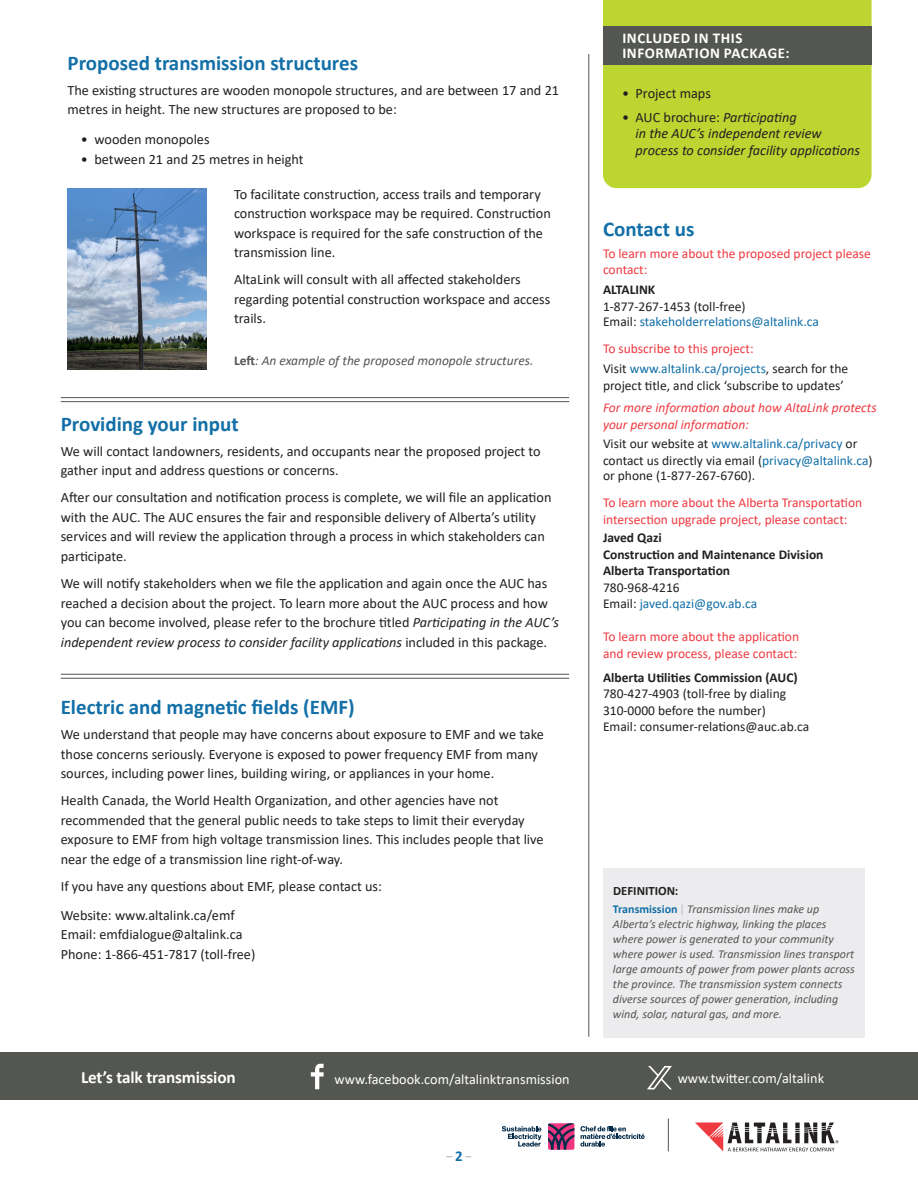
<style>
.page{position:relative;width:918px;height:1188px;background:#fff}
.page>*{position:absolute;margin:0;border:0;box-sizing:border-box;transform-origin:0 0}
.Headline_1{font:700 21px "Calibri";color:#126fa7}
.Headline_1_with_space_above{font:700 21px "Calibri";color:#126fa7}
.t1{font:700 17.25px "Calibri";letter-spacing:-.01em;color:#fff}
.subhead_2{font:700 15px/15px "Calibri";letter-spacing:.04em;color:#fff}
.body{font:14.25px/19.5px "Calibri";color:#231f20}
.CONTACT_body{font:italic 14.25px/16.5px "Calibri";color:#231f20}
.body-2{font:14.25px "Calibri";color:#fff}
.bullets__no_space_after{font:14.25px "Calibri";color:#231f20}
.CONTACT_body-2{font:14.25px "Calibri";color:#231f20}
.CONTACT_body-3{font:13.5px/16.5px "Calibri";color:#231f20}
.CONTACT_subhead_1{font:13.5px/16.5px "Calibri";color:#ee3a41}
.CONTACT_body-4{font:700 13.5px/16.5px "Calibri";color:#231f20}
.CONTACT_body-5{font:italic 13.5px/16.5px "Calibri";color:#ee3a41}
.CONTACT_body-6{font:13.5px "Calibri";color:#126fa7}
.CONTACT_body-7{font:13.5px/16.5px "Calibri";color:#ee3a41}
.cutline{font:italic 13.5px "Calibri";color:#535651}
.DEFINATION_heading{font:700 12.75px "Calibri";color:#231f20}
.DEFINITION_text{font:italic 12px/15px "Calibri";color:#535651}
.t2{font:12px "Calibri";color:#a8a9ad}
.s1{font-weight:700;font-style:normal}
.s2{font-style:italic}
.s3{font-style:normal}
.s4{font-weight:700}
.s5{color:#231f20}
.s6{color:#126fa7}
.s7{font-weight:400}
.s8{font-weight:700;font-style:normal;color:#126fa7}
.s9{font-style:normal;color:#a8a9ad}
.s10{font-weight:700;font-size:15px;color:#126fa7}
</style>
<div class="page">
<div style="left:603px;top:0;width:269px;height:188px;background:#bcd531"></div>
<div style="left:603px;top:26px;width:269px;height:39px;background:#535651"></div>
<hr style="left:589px;top:54px;width:1px;height:983px;background:#535651">
<hr style="left:61px;top:397px;width:508px;height:1px;background:#535651">
<hr style="left:61px;top:401px;width:508px;height:1px;background:#535651">
<div style="left:603px;top:868px;width:262px;height:170px;background:#ececee"></div>
<div style="left:0;top:1052px;width:918px;height:48px;background:#535651"></div>
<svg style="left:647px;top:1066px;width:25px;height:23px"></svg>
<svg style="left:311px;top:1064px;width:13px;height:25px"></svg>
<svg style="left:695px;top:1123px;width:144px;height:28px"></svg>
<svg style="left:548px;top:1123px;width:26px;height:27px"></svg>
<svg style="left:502px;top:1126px;width:39px;height:21px"></svg>
<svg style="left:580px;top:1126px;width:65px;height:21px"></svg>
<hr style="left:668px;top:1119px;width:1px;height:32px;background:#535651">
<img style="left:68px;top:188px;width:139px;height:181px">
<hr style="left:61px;top:674px;width:508px;height:1px;background:#535651">
<hr style="left:61px;top:678px;width:508px;height:1px;background:#535651">
<p class="Headline_1_with_space_above" style="left:68px;top:48px;width:292px">Proposed transmission structures</p>
<p class="body" style="left:68px;top:80px;width:493px">The existing structures are wooden monopole structures, and are between 17 and 21 metres in height. The new structures are proposed to be:</p>
<p class="bullets__no_space_after" style="left:81px;top:130px;width:130px">• wooden monopoles</p>
<p class="bullets__no_space_after" style="left:81px;top:149px;width:224px">• between 21 and 25 metres in height</p>
<p class="body" style="left:234px;top:184px;width:318px">To facilitate construction, access trails and temporary construction workspace may be required. Construction workspace is required for the safe construction of the transmission line.</p>
<p class="body" style="left:234px;top:270px;width:318px">AltaLink will consult with all affected stakeholders regarding potential construction workspace and access trails.</p>
<p class="cutline" style="left:234px;top:351px;width:301px"><span class="s1">Left</span>: An example of the proposed monopole structures.</p>
<p class="Headline_1" style="left:61px;top:409px;width:179px">Providing your input</p>
<p class="body" style="left:61px;top:441px;width:482px">We will contact landowners, residents, and occupants near the proposed project to gather input and address questions or concerns.</p>
<p class="body" style="left:61px;top:488px;width:492px">After our consultation and notification process is complete, we will file an application with the AUC. The AUC ensures the fair and responsible delivery of Alberta’s utility services and will review the application through a process in which stakeholders can participate.</p>
<p class="body" style="left:61px;top:573px;width:500px">We will notify stakeholders when we file the application and again once the AUC has reached a decision about the project. To learn more about the AUC process and how you can become involved, please refer to the brochure titled <span class="s2">Participating in the AUC’s independent review process to consider facility applications</span> included in this package.</p>
<p class="Headline_1" style="left:61px;top:693px;width:295px">Electric and magnetic fields (EMF)</p>
<p class="body" style="left:61px;top:724px;width:485px">We understand that people may have concerns about exposure to EMF and we take those concerns seriously. Everyone is exposed to power frequency EMF from many sources, including power lines, building wiring, or appliances in your home.</p>
<p class="body" style="left:61px;top:791px;width:484px">Health Canada, the World Health Organization, and other agencies have not recommended that the general public needs to take steps to limit their everyday exposure to EMF from high voltage transmission lines. This includes people that live near the edge of a transmission line right-of-way.</p>
<p class="body" style="left:61px;top:876px;width:323px">If you have any questions about EMF, please contact us:</p>
<p class="body" style="left:61px;top:905px;width:175px">Website: www.altalink.ca/emf</p>
<p class="body" style="left:61px;top:924px;width:183px">Email: emfdialogue@altalink.ca</p>
<p class="body" style="left:61px;top:944px;width:196px">Phone: 1-866-451-7817 (toll-free)</p>
<p class="subhead_2" style="left:622px;top:30px;width:169px">INCLUDED IN THIS<br>INFORMATION PACKAGE:</p>
<p class="CONTACT_body-2" style="left:622px;top:83px;width:90px">• Project maps</p>
<p class="CONTACT_body" style="left:636px;top:108px;width:226px;text-indent:-14px"><span class="s3">• AUC brochure:</span> Participating<br>in the AUC’s independent review process to consider facility applications</p>
<p class="Headline_1" style="left:603px;top:214px;width:93px">Contact us</p>
<p class="CONTACT_subhead_1" style="left:603px;top:245px;width:269px">To learn more about the proposed project please contact:</p>
<p class="CONTACT_body-3" style="left:603px;top:281px;width:144px"><span class="s4">ALTALINK<br></span>1-877-267-1453 (toll-free)</p>
<p class="CONTACT_body-6" style="left:603px;top:312px;width:217px"><span class="s5">Email:</span> stakeholderrelations@altalink.ca</p>
<p class="CONTACT_subhead_1" style="left:603px;top:340px;width:152px">To subscribe to this project:</p>
<p class="CONTACT_body-3" style="left:603px;top:360px;width:247px">Visit <span class="s6">www.altalink.ca/projects</span>, search for the project title, and click ‘subscribe to updates’</p>
<p class="CONTACT_body-5" style="left:603px;top:399px;width:275px">For more information about how AltaLink protects your personal information:</p>
<p class="CONTACT_body-3" style="left:603px;top:435px;width:271px">Visit our website at <span class="s6">www.altalink.ca/privacy</span> or contact us directly via email (<span class="s6">privacy@altalink.ca</span>)</p>
<p class="CONTACT_body-3" style="left:603px;top:467px;width:154px">or phone (1-877-267-6760).</p>
<p class="CONTACT_subhead_1" style="left:603px;top:494px;width:261px">To learn more about the Alberta Transportation intersection upgrade project, please contact:</p>
<p class="CONTACT_body-4" style="left:603px;top:529px;width:60px">Javed Qazi</p>
<p class="CONTACT_body-4" style="left:603px;top:546px;width:222px">Construction and Maintenance Division</p>
<p class="CONTACT_body-4" style="left:603px;top:562px;width:129px">Alberta Transportation<br><span class="s7">780-968-4216</span></p>
<p class="CONTACT_body-6" style="left:603px;top:594px;width:156px"><span class="s5">Email:</span> javed.qazi@gov.ab.ca</p>
<p class="CONTACT_body-7" style="left:603px;top:628px;width:198px">To learn more about the application and review process, please contact:</p>
<p class="CONTACT_body-3" style="left:603px;top:669px;width:208px"><span class="s4">Alberta Utilities Commission (AUC)<br></span>780-427-4903 (toll-free by dialing 310-0000 before the number)<br>Email: consumer-relations@auc.ab.ca</p>
<p class="DEFINATION_heading" style="left:613px;top:882px;width:67px">DEFINITION:</p>
<p class="DEFINITION_text" style="left:613px;top:901px;width:243px"><span class="s8">Transmission</span> <span class="s9">|</span> Transmission lines make up Alberta’s electric highway, linking the places where power is generated to your community where power is used. Transmission lines transport large amounts of power from power plants across the province. The transmission system connects diverse sources of power generation, including wind, solar, natural gas, and more.</p>
<p class="t1" style="left:81px;top:1065px;width:156px">Let’s talk transmission</p>
<p class="body-2" style="left:335px;top:1069px;width:237px">www.facebook.com/altalinktransmission</p>
<p class="body-2" style="left:678px;top:1069px;width:148px">www.twitter.com/altalink</p>
<p class="t2" style="left:447px;top:1148px;width:26px">–<span class="s10">2</span>–</p>
</div>
